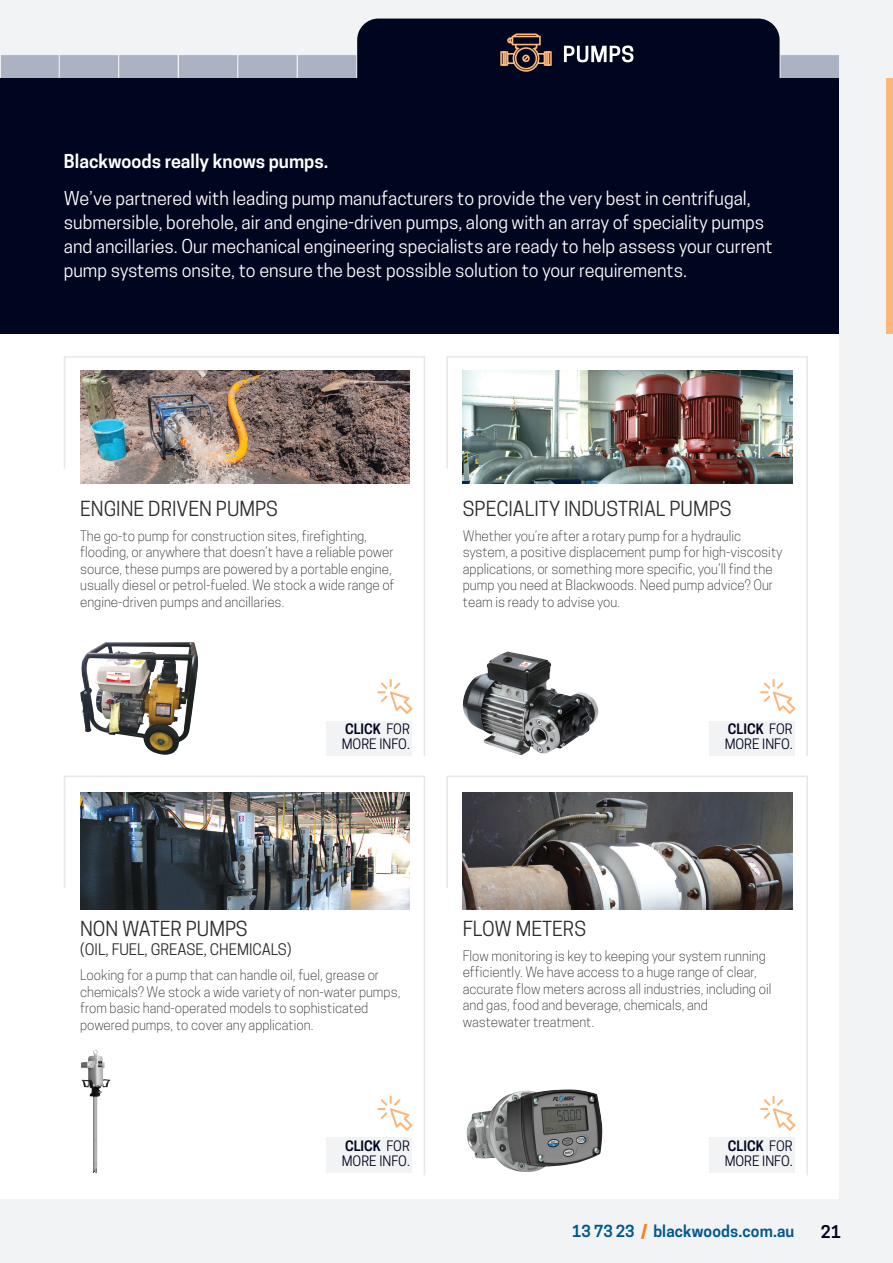
<style>
.page{position:relative;width:893px;height:1263px;background:#f2f3f4}
.page>*{position:absolute;margin:0;border:0;box-sizing:border-box;transform-origin:0 0}
.t1{font:19.5px "Cooper Hewitt";color:#2e2b2c}
.t2{font:18px/24px "Cooper Hewitt";color:#fff}
.t3{font:600 18px "Cooper Hewitt";color:#fff}
.t4{font:600 16.5px "Cooper Hewitt";color:#000520}
.t5{font:600 15.6px "Cooper Hewitt";letter-spacing:.01em;color:#01588c}
.t6{font:15px "Cooper Hewitt";color:#2e2b2c}
.t7{font:300 13.5px/16.5px "Cooper Hewitt";color:#2e2b2c}
.t8{font:13.5px/15px "Cooper Hewitt";color:#000520}
.s1{font-weight:600}
.s2{font-weight:800;color:#f58220}
</style>
<div class="page">
<div style="left:0;top:64px;width:839px;height:1135px;background:#fff"></div>
<div style="left:780px;top:54px;width:60px;height:30px;background:#aab2c3;border:1px solid #f2f3f4"></div>
<div style="left:0;top:54px;width:60px;height:30px;background:#aab2c3;border:1px solid #f2f3f4"></div>
<div style="left:59px;top:54px;width:60px;height:30px;background:#aab2c3;border:1px solid #f2f3f4"></div>
<div style="left:118px;top:54px;width:61px;height:30px;background:#aab2c3;border:1px solid #f2f3f4"></div>
<div style="left:178px;top:54px;width:60px;height:30px;background:#aab2c3;border:1px solid #f2f3f4"></div>
<div style="left:237px;top:54px;width:61px;height:30px;background:#aab2c3;border:1px solid #f2f3f4"></div>
<div style="left:297px;top:54px;width:60px;height:30px;background:#aab2c3;border:1px solid #f2f3f4"></div>
<div style="left:887px;top:79px;width:6px;height:255px;background:#fab67b"></div>
<div style="left:0;top:79px;width:839px;height:255px;background:#000520"></div>
<svg style="left:357px;top:19px;width:423px;height:60px;background:#0e1129"></svg>
<svg style="left:64px;top:356px;width:361px;height:400px"></svg>
<img style="left:64px;top:776px;width:361px;height:399px">
<img style="left:446px;top:356px;width:362px;height:400px">
<svg style="left:446px;top:776px;width:362px;height:399px"></svg>
<div style="left:326px;top:1138px;width:86px;height:34px;background:#f2f3f4"></div>
<div style="left:326px;top:721px;width:86px;height:34px;background:#f2f3f4"></div>
<div style="left:709px;top:1138px;width:86px;height:34px;background:#f2f3f4"></div>
<div style="left:709px;top:721px;width:86px;height:34px;background:#f2f3f4"></div>
<svg style="left:377px;top:1096px;width:35px;height:35px"></svg>
<svg style="left:377px;top:679px;width:35px;height:35px"></svg>
<svg style="left:760px;top:1096px;width:35px;height:35px"></svg>
<svg style="left:760px;top:679px;width:35px;height:35px"></svg>
<h2 class="t3" style="left:64px;top:151px;width:266px">Blackwoods really knows pumps.</h2>
<p class="t2" style="left:64px;top:186px;width:710px">We’ve partnered with leading pump manufacturers to provide the very best in centrifugal, submersible, borehole, air and engine-driven pumps, along with an array of speciality pumps and ancillaries. Our mechanical engineering specialists are ready to help assess your current pump systems onsite, to ensure the best possible solution to your requirements.</p>
<h1 class="t1" style="left:80px;top:497px;width:199px">ENGINE DRIVEN PUMPS</h1>
<p class="t7" style="left:80px;top:527px;width:316px">The go-to pump for construction sites, firefighting, flooding, or anywhere that doesn’t have a reliable power source, these pumps are powered by a portable engine, usually diesel or petrol-fueled. We stock a wide range of engine-driven pumps and ancillaries.</p>
<p class="t8" style="left:342px;top:721px;width:70px"><span class="s1">CLICK</span> FOR<br>MORE INFO.</p>
<h1 class="t1" style="left:463px;top:497px;width:270px">SPECIALITY INDUSTRIAL PUMPS</h1>
<p class="t7" style="left:463px;top:527px;width:321px">Whether you’re after a rotary pump for a hydraulic system, a positive displacement pump for high-viscosity applications, or something more specific, you’ll find the pump you need at Blackwoods. Need pump advice? Our team is ready to advise you.</p>
<p class="t8" style="left:725px;top:721px;width:70px"><span class="s1">CLICK</span> FOR<br>MORE INFO.</p>
<h1 class="t1" style="left:80px;top:917px;width:169px">NON WATER PUMPS</h1>
<p class="t6" style="left:80px;top:941px;width:213px">(OIL, FUEL, GREASE, CHEMICALS)</p>
<p class="t7" style="left:80px;top:967px;width:322px">Looking for a pump that can handle oil, fuel, grease or chemicals? We stock a wide variety of non-water pumps, from basic hand-operated models to sophisticated powered pumps, to cover any application.</p>
<p class="t8" style="left:342px;top:1138px;width:70px"><span class="s1">CLICK</span> FOR<br>MORE INFO.</p>
<h1 class="t1" style="left:463px;top:917px;width:125px">FLOW METERS</h1>
<p class="t7" style="left:463px;top:947px;width:310px">Flow monitoring is key to keeping your system running efficiently. We have access to a huge range of clear, accurate flow meters across all industries, including oil and gas, food and beverage, chemicals, and wastewater treatment.</p>
<p class="t8" style="left:725px;top:1138px;width:70px"><span class="s1">CLICK</span> FOR<br>MORE INFO.</p>
<p class="t5" style="left:572px;top:1222px;width:224px">13 73 23 <span class="s2">/</span> blackwoods.com.au</p>
<p class="t4" style="left:821px;top:1221px;width:21px">21</p>
</div>
